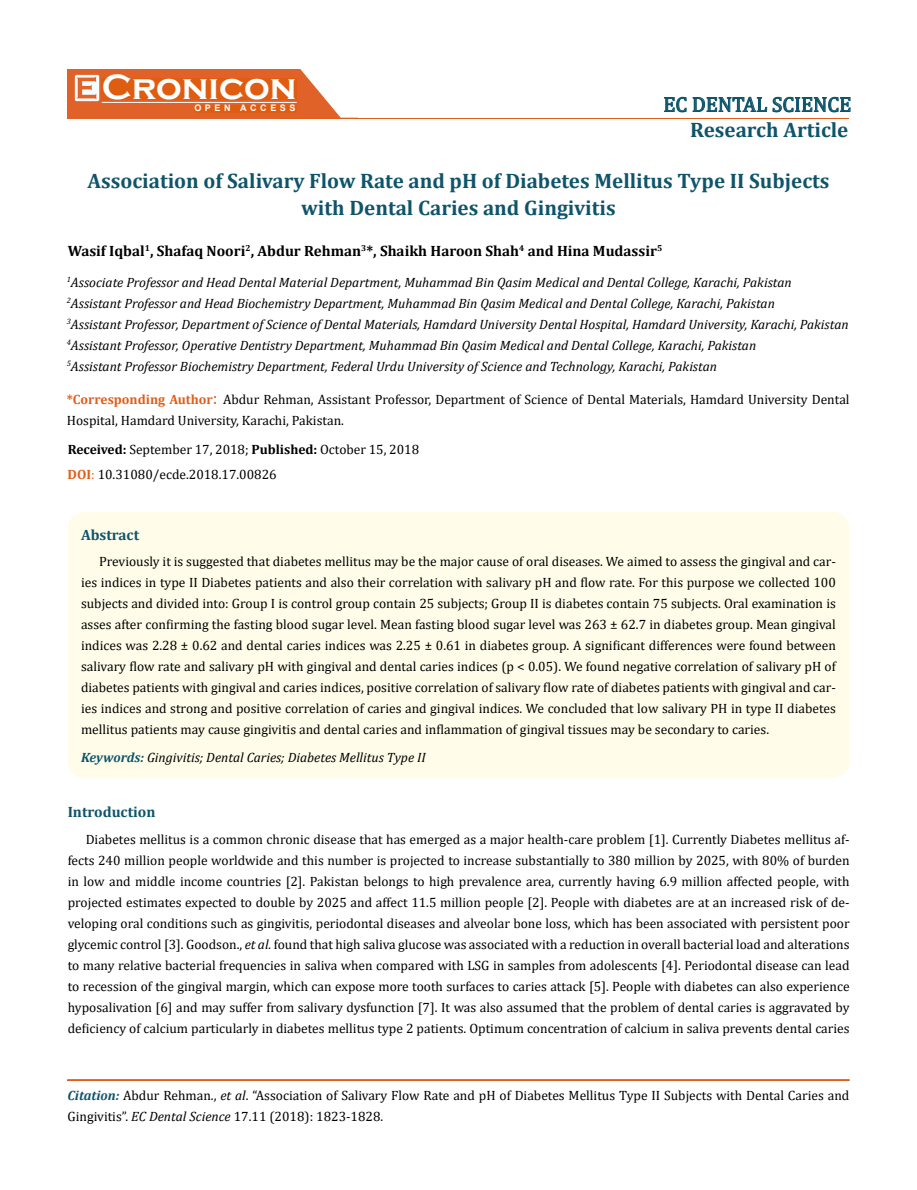
<style>
.page{position:relative;width:917px;height:1190px;background:#fff}
.page>*{position:absolute;margin:0;border:0;box-sizing:border-box;transform-origin:0 0}
.t1{font:700 36px "Copperplate Gothic";color:#fff}
.t2{font:700 21px/27px "Cambria";color:#0e546a;text-align:center}
.t3{font:21px "Cambria";color:#0e546a}
.t4{font:700 15px "Cambria";color:#000}
.t5{font:700 15px "Cambria";color:#0e546a}
.t6{font:13.5px/21px "Cambria";color:#000}
.t7{font:italic 13.5px/21px "Cambria";color:#000}
.t8{font:700 9px "Arial";letter-spacing:.4em;color:#fff}
.s1{font-weight:700;color:#e05d1a}
.s2{font-size:18px;color:#e05d1a}
.s3{font-weight:700}
.s4{color:#e05d1a}
.s5{font-weight:700;color:#0e546a}
.s6{font-style:italic}
.s7{font-weight:700;font-style:italic;color:#0e546a}
</style>
<div class="page">
<div style="left:67px;top:70px;width:290px;height:49px;background:#e06228"></div>
<svg style="left:300px;top:69px;width:58px;height:49px"></svg>
<img style="left:75px;top:75px;width:24px;height:26px">
<div style="left:102px;top:79px;width:195px;height:21px;background:#df5d11"></div>
<div style="left:194px;top:105px;width:103px;height:7px;background:#df5d11"></div>
<svg style="left:664px;top:97px;width:186px;height:15px"></svg>
<hr style="left:102px;top:102px;width:194px;height:1px;background:#fff">
<hr style="left:279px;top:118px;width:569px;height:1px;background:#e05d1a">
<hr style="left:67px;top:1080px;width:782px;height:1px;background:#e05d1a">
<div style="left:67px;top:1079px;width:782px;height:1px;border:1px solid #e05d1a"></div>
<div style="left:68px;top:512px;width:781px;height:266px;background:#fffde9;border-radius:18px"></div>
<h1 class="t1" style="left:102px;top:68px;width:196px">Cronicon</h1>
<p class="t8" style="left:194px;top:102px;width:103px">OPEN ACCESS</p>
<h2 class="t3" style="left:663px;top:92px;width:189px">EC DENTAL SCIENCE</h2>
<h2 class="t2" style="left:690px;top:116px;width:160px">Research Article</h2>
<h2 class="t2" style="left:87px;top:166px;width:743px">Association of Salivary Flow Rate and pH of Diabetes Mellitus Type II Subjects with Dental Caries and Gingivitis</h2>
<p class="t4" style="left:68px;top:241px;width:596px">Wasif Iqbal<sup>1</sup>, Shafaq Noori<sup>2</sup>, Abdur Rehman<sup>3</sup>*, Shaikh Haroon Shah<sup>4</sup> and Hina Mudassir<sup>5</sup></p>
<p class="t7" style="left:67px;top:271px;width:783px"><sup>1</sup>Associate Professor and Head Dental Material Department, Muhammad Bin Qasim Medical and Dental College, Karachi, Pakistan <sup>2</sup>Assistant Professor and Head Biochemistry Department, Muhammad Bin Qasim Medical and Dental College, Karachi, Pakistan<br><sup>3</sup>Assistant Professor, Department of Science of Dental Materials, Hamdard University Dental Hospital, Hamdard University, Karachi, Pakistan <sup>4</sup>Assistant Professor, Operative Dentistry Department, Muhammad Bin Qasim Medical and Dental College, Karachi, Pakistan<br><sup>5</sup>Assistant Professor Biochemistry Department, Federal Urdu University of Science and Technology, Karachi, Pakistan</p>
<p class="t6" style="left:67px;top:388px;width:784px"><span class="s1">*Corresponding Author</span><span class="s2">:</span> Abdur Rehman, Assistant Professor, Department of Science of Dental Materials, Hamdard University Dental<br>Hospital, Hamdard University, Karachi, Pakistan.</p>
<p class="t6" style="left:68px;top:439px;width:353px"><span class="s3">Received:</span> September 17, 2018; <span class="s3">Published:</span> October 15, 2018</p>
<p class="t6" style="left:67px;top:464px;width:211px"><span class="s1">DOI</span><span class="s4">:</span> 10.31080/ecde.2018.17.00826</p>
<p class="t5" style="left:81px;top:524px;width:60px">Abstract</p>
<p class="t6" style="left:81px;top:550px;width:756px;text-align:justify;text-indent:18px">Previously it is suggested that diabetes mellitus may be the major cause of oral diseases. We aimed to assess the gingival and car&shy;ies indices in type II Diabetes patients and also their correlation with salivary pH and flow rate. For this purpose we collected 100 subjects and divided into: Group I is control group contain 25 subjects; Group II is diabetes contain 75 subjects. Oral examination is asses after confirming the fasting blood sugar level. Mean fasting blood sugar level was 263 ± 62.7 in diabetes group. Mean gingival indices was 2.28 ± 0.62 and dental caries indices was 2.25 ± 0.61 in diabetes group. A significant differences were found between salivary flow rate and salivary pH with gingival and dental caries indices (p &lt; 0.05). We found negative correlation of salivary pH of diabetes patients with gingival and caries indices, positive correlation of salivary flow rate of diabetes patients with gingival and car&shy;ies indices and strong and positive correlation of caries and gingival indices. We concluded that low salivary PH in type II diabetes mellitus patients may cause gingivitis and dental caries and inflammation of gingival tissues may be secondary to caries.</p>
<p class="t7" style="left:81px;top:746px;width:346px"><span class="s5">Keywords:</span> Gingivitis; Dental Caries; Diabetes Mellitus Type II</p>
<p class="t5" style="left:68px;top:801px;width:89px">Introduction</p>
<p class="t6" style="left:68px;top:829px;width:783px;text-align:justify;text-indent:18px">Diabetes mellitus is a common chronic disease that has emerged as a major health-care problem [1]. Currently Diabetes mellitus af&shy;fects 240 million people worldwide and this number is projected to increase substantially to 380 million by 2025, with 80% of burden in low and middle income countries [2]. Pakistan belongs to high prevalence area, currently having 6.9 million affected people, with projected estimates expected to double by 2025 and affect 11.5 million people [2]. People with diabetes are at an increased risk of de&shy;veloping oral conditions such as gingivitis, periodontal diseases and alveolar bone loss, which has been associated with persistent poor glycemic control [3]. Goodson., <span class="s6">et al.</span> found that high saliva glucose was associated with a reduction in overall bacterial load and alterations to many relative bacterial frequencies in saliva when compared with LSG in samples from adolescents [4]. Periodontal disease can lead to recession of the gingival margin, which can expose more tooth surfaces to caries attack [5]. People with diabetes can also experience hyposalivation [6] and may suffer from salivary dysfunction [7]. It was also assumed that the problem of dental caries is aggravated by deficiency of calcium particularly in diabetes mellitus type 2 patients. Optimum concentration of calcium in saliva prevents dental caries</p>
<p class="t6" style="left:67px;top:1084px;width:783px"><span class="s7">Citation:</span> Abdur Rehman., <span class="s6">et al</span>. “Association of Salivary Flow Rate and pH of Diabetes Mellitus Type II Subjects with Dental Caries and<br>Gingivitis”. <span class="s6">EC Dental Science</span> 17.11 (2018): 1823-1828.</p>
</div>
